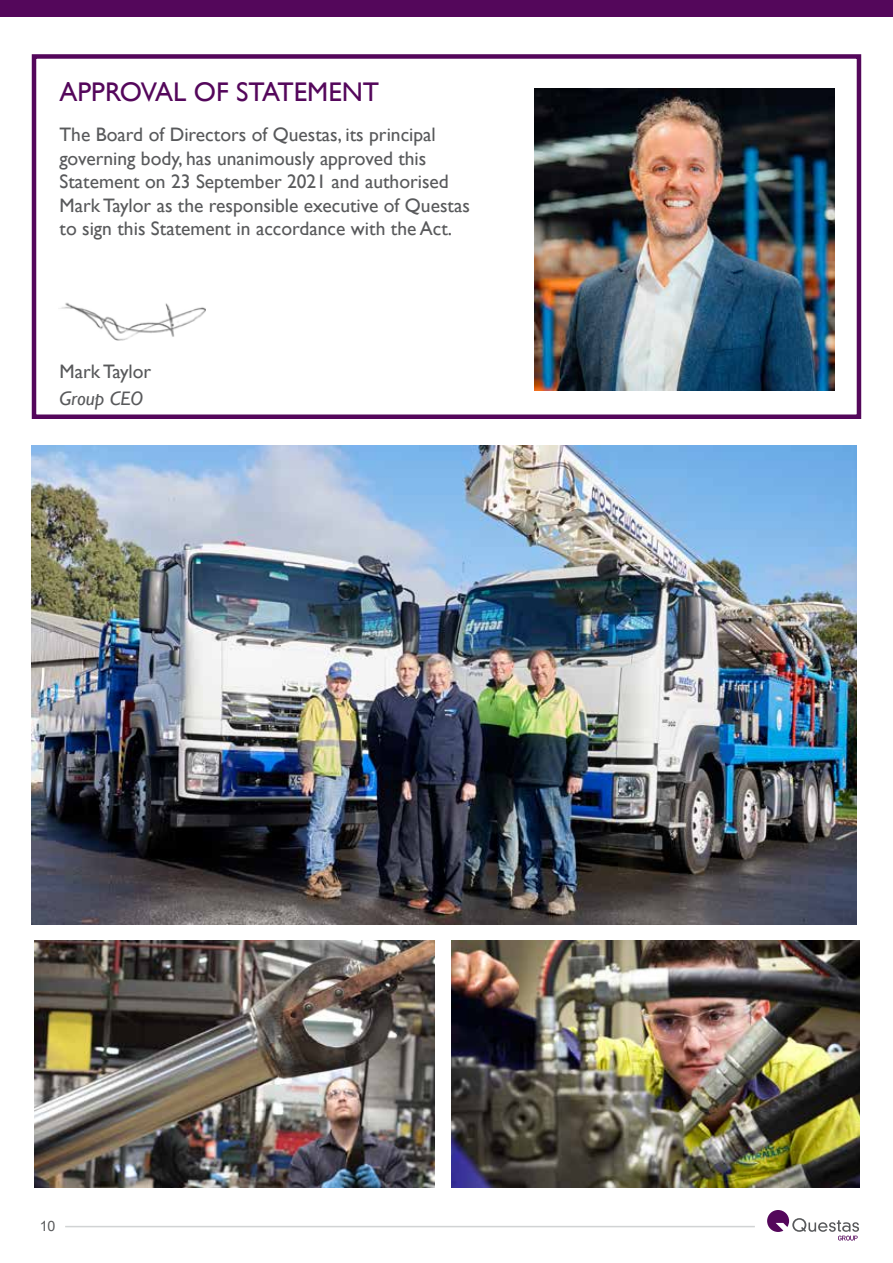
<style>
.page{position:relative;width:893px;height:1263px;background:#fff}
.page>*{position:absolute;margin:0;border:0;box-sizing:border-box;transform-origin:0 0}
.t1{font:27px "Gill Sans";color:#54075b}
.t2{font:19.5px/23.4px "Gill Sans";color:#58595b}
.t3{font:italic 19.5px "Gill Sans";color:#58595b}
.t4{font:14.25px "Arial";color:#58595b}
</style>
<div class="page">
<div style="left:0;top:0;width:893px;height:17px;background:#54075b"></div>
<svg style="left:767px;top:1210px;width:92px;height:30px"></svg>
<hr style="left:65px;top:1226px;width:690px;height:1px;background:#d1d3d4">
<div style="left:32px;top:54px;width:829px;height:365px;border:4px solid #54075b"></div>
<img style="left:58px;top:302px;width:147px;height:39px">
<img style="left:534px;top:88px;width:301px;height:302px">
<img style="left:32px;top:445px;width:825px;height:480px">
<img style="left:452px;top:941px;width:407px;height:246px">
<img style="left:34px;top:941px;width:401px;height:246px">
<h1 class="t1" style="left:60px;top:76px;width:321px">APPROVAL OF STATEMENT</h1>
<p class="t2" style="left:60px;top:123px;width:412px">The Board of Directors of Questas, its principal governing body, has unanimously approved this Statement on 23 September 2021 and authorised Mark Taylor as the responsible executive of Questas to sign this Statement in accordance with the Act.</p>
<p class="t2" style="left:60px;top:360px;width:93px">Mark Taylor</p>
<p class="t3" style="left:60px;top:387px;width:85px">Group CEO</p>
<p class="t4" style="left:40px;top:1216px;width:17px">10</p>
</div>
